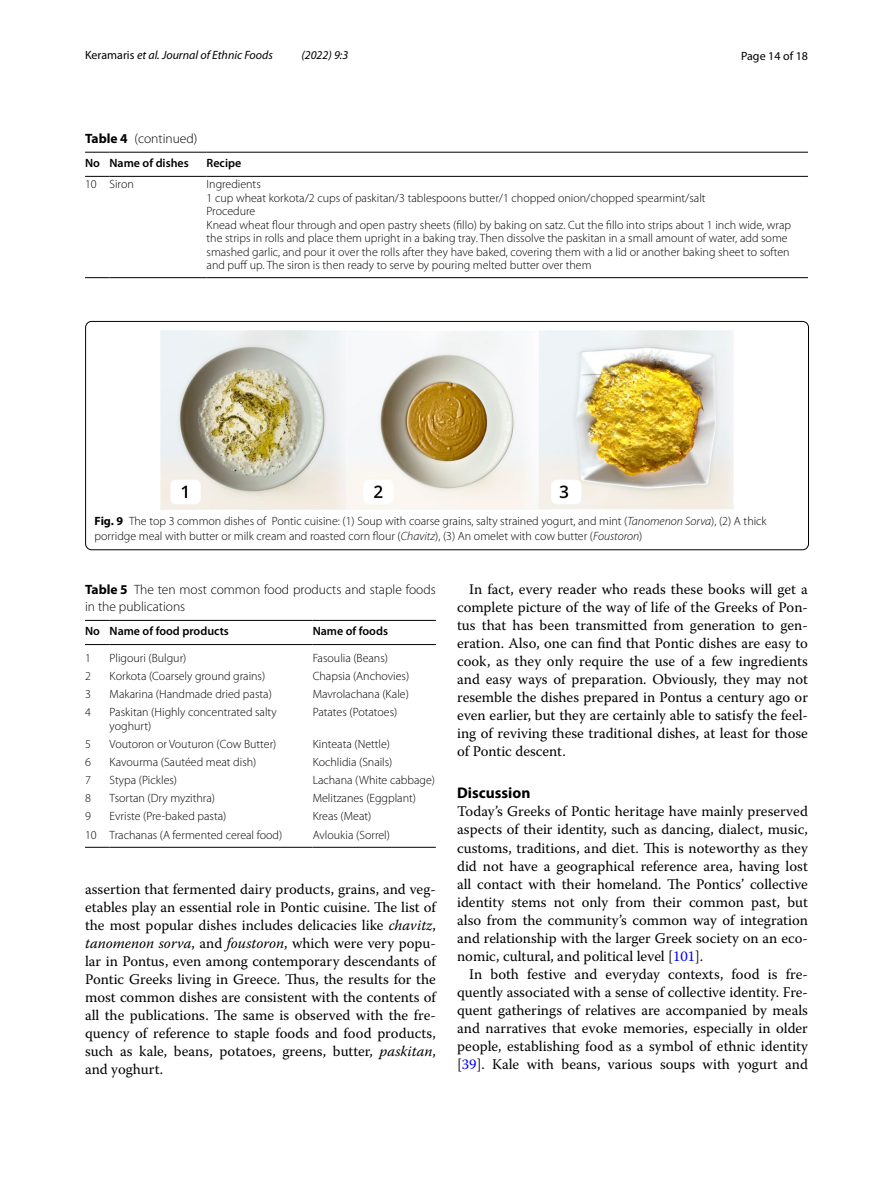
<style>
.page{position:relative;width:893px;height:1187px;background:#fff}
.page>*{position:absolute;margin:0;border:0;box-sizing:border-box;transform-origin:0 0}
.t1{font:700 15.45px "Myriad Pro";color:#000}
.t2{font:14.7px/18px "Warnock Pro";color:#000;text-align:justify}
.t3{font:300 13.5px/16.5px "Myriad Pro";color:#000}
.t4{font:300 12px/13.5px "Myriad Pro";color:#000}
.t5{font:600 12px "Myriad Pro";color:#000}
.t6{font:italic 12px "Myriad Pro";color:#000}
.t7{font:12px "Myriad Pro";color:#000}
.s1{font-style:normal}
.s2{font-weight:700}
.s3{font-style:italic}
.s4{color:#00f}
</style>
<div class="page">
<svg style="left:85px;top:152px;width:25px;height:1px"></svg>
<svg style="left:85px;top:176px;width:25px;height:1px"></svg>
<hr style="left:110px;top:152px;width:97px;height:1px;background:#000">
<hr style="left:110px;top:176px;width:97px;height:1px;background:#000">
<hr style="left:207px;top:152px;width:601px;height:1px;background:#000">
<hr style="left:207px;top:176px;width:601px;height:1px;background:#000">
<svg style="left:85px;top:277px;width:25px;height:1px"></svg>
<hr style="left:110px;top:277px;width:97px;height:1px;background:#000">
<hr style="left:207px;top:277px;width:601px;height:1px;background:#000">
<img style="left:160px;top:330px;width:574px;height:180px">
<div style="left:85px;top:321px;width:724px;height:229px;border:1px solid #000;border-radius:6px"></div>
<svg style="left:85px;top:620px;width:25px;height:1px"></svg>
<svg style="left:85px;top:644px;width:25px;height:1px"></svg>
<hr style="left:110px;top:620px;width:203px;height:1px;background:#000">
<hr style="left:110px;top:644px;width:203px;height:1px;background:#000">
<hr style="left:313px;top:620px;width:123px;height:1px;background:#000">
<hr style="left:313px;top:644px;width:123px;height:1px;background:#000">
<svg style="left:85px;top:847px;width:25px;height:1px"></svg>
<hr style="left:110px;top:847px;width:203px;height:1px;background:#000">
<hr style="left:313px;top:847px;width:123px;height:1px;background:#000">
<p class="t6" style="left:85px;top:48px;width:189px"><span class="s1">Keramaris</span> et al. Journal of Ethnic Foods</p>
<p class="t6" style="left:301px;top:48px;width:48px">(2022) 9:3</p>
<p class="t7" style="left:741px;top:48px;width:68px">Page 14 of 18</p>
<p class="t3" style="left:85px;top:130px;width:114px"><span class="s2">Table 4</span> (continued)</p>
<p class="t5" style="left:85px;top:155px;width:105px">No Name of dishes</p>
<p class="t5" style="left:207px;top:155px;width:36px">Recipe</p>
<p class="t4" style="left:85px;top:177px;width:50px">10 Siron</p>
<p class="t4" style="left:207px;top:177px;width:586px">Ingredients<br>1 cup wheat korkota/2 cups of paskitan/3 tablespoons butter/1 chopped onion/chopped spearmint/salt<br>Procedure<br>Knead wheat flour through and open pastry sheets (fillo) by baking on satz. Cut the fillo into strips about 1 inch wide, wrap the strips in rolls and place them upright in a baking tray. Then dissolve the paskitan in a small amount of water, add some smashed garlic, and pour it over the rolls after they have baked, covering them with a lid or another baking sheet to soften and puff up. The siron is then ready to serve by pouring melted butter over them</p>
<p class="t4" style="left:95px;top:513px;width:674px;line-height:15px"><span class="s2">Fig. 9</span> The top 3 common dishes of Pontic cuisine: (1) Soup with coarse grains, salty strained yogurt, and mint (<span class="s3">Tanomenon Sorva</span>), (2) A thick porridge meal with butter or milk cream and roasted corn flour (<span class="s3">Chavitz</span>), (3) An omelet with cow butter (<span class="s3">Foustoron</span>)</p>
<p class="t3" style="left:85px;top:581px;width:352px"><span class="s2">Table 5</span> The ten most common food products and staple foods in the publications</p>
<p class="t5" style="left:85px;top:623px;width:145px">No Name of food products</p>
<p class="t5" style="left:313px;top:623px;width:77px">Name of foods</p>
<p class="t4" style="left:85px;top:651px;width:7px">1</p>
<p class="t4" style="left:110px;top:651px;width:78px">Pligouri (Bulgur)</p>
<p class="t4" style="left:313px;top:651px;width:77px">Fasoulia (Beans)</p>
<p class="t4" style="left:85px;top:669px;width:7px">2</p>
<p class="t4" style="left:110px;top:669px;width:157px">Korkota (Coarsely ground grains)</p>
<p class="t4" style="left:313px;top:669px;width:98px">Chapsia (Anchovies)</p>
<p class="t4" style="left:85px;top:687px;width:7px">3</p>
<p class="t4" style="left:110px;top:687px;width:164px">Makarina (Handmade dried pasta)</p>
<p class="t4" style="left:313px;top:687px;width:98px">Mavrolachana (Kale)</p>
<p class="t4" style="left:85px;top:705px;width:7px">4</p>
<p class="t4" style="left:110px;top:705px;width:169px">Paskitan (Highly concentrated salty yoghurt)</p>
<p class="t4" style="left:313px;top:705px;width:86px">Patates (Potatoes)</p>
<p class="t4" style="left:85px;top:737px;width:7px">5</p>
<p class="t4" style="left:110px;top:737px;width:168px">Voutoron or Vouturon (Cow Butter)</p>
<p class="t4" style="left:313px;top:737px;width:79px">Kinteata (Nettle)</p>
<p class="t4" style="left:85px;top:755px;width:7px">6</p>
<p class="t4" style="left:110px;top:755px;width:148px">Kavourma (Sautéed meat dish)</p>
<p class="t4" style="left:313px;top:755px;width:81px">Kochlidia (Snails)</p>
<p class="t4" style="left:85px;top:773px;width:7px">7</p>
<p class="t4" style="left:110px;top:773px;width:69px">Stypa (Pickles)</p>
<p class="t4" style="left:313px;top:773px;width:124px">Lachana (White cabbage)</p>
<p class="t4" style="left:85px;top:791px;width:7px">8</p>
<p class="t4" style="left:110px;top:791px;width:107px">Tsortan (Dry myzithra)</p>
<p class="t4" style="left:313px;top:791px;width:105px">Melitzanes (Eggplant)</p>
<p class="t4" style="left:85px;top:809px;width:7px">9</p>
<p class="t4" style="left:110px;top:809px;width:118px">Evriste (Pre-baked pasta)</p>
<p class="t4" style="left:313px;top:809px;width:60px">Kreas (Meat)</p>
<p class="t4" style="left:85px;top:828px;width:199px">10 Trachanas (A fermented cereal food)</p>
<p class="t4" style="left:313px;top:828px;width:79px">Avloukia (Sorrel)</p>
<p class="t2" style="left:85px;top:879px;width:352px">assertion that fermented dairy products, grains, and veg&shy;etables play an essential role in Pontic cuisine. The list of the most popular dishes includes delicacies like <span class="s3">chavitz</span>, <span class="s3">tanomenon sorva</span>, and <span class="s3">foustoron</span>, which were very popu&shy;lar in Pontus, even among contemporary descendants of Pontic Greeks living in Greece. Thus, the results for the most common dishes are consistent with the contents of all the publications. The same is observed with the fre&shy;quency of reference to staple foods and food products, such as kale, beans, potatoes, greens, butter, <span class="s3">paskitan</span>, and yoghurt.</p>
<p class="t2" style="left:457px;top:579px;width:352px;text-indent:12px">In fact, every reader who reads these books will get a complete picture of the way of life of the Greeks of Pon&shy;tus that has been transmitted from generation to gen&shy;eration. Also, one can find that Pontic dishes are easy to cook, as they only require the use of a few ingredients and easy ways of preparation. Obviously, they may not resemble the dishes prepared in Pontus a century ago or even earlier, but they are certainly able to satisfy the feel&shy;ing of reviving these traditional dishes, at least for those of Pontic descent.</p>
<p class="t1" style="left:457px;top:783px;width:75px">Discussion</p>
<p class="t2" style="left:457px;top:802px;width:352px">Today’s Greeks of Pontic heritage have mainly preserved aspects of their identity, such as dancing, dialect, music, customs, traditions, and diet. This is noteworthy as they did not have a geographical reference area, having lost all contact with their homeland. The Pontics’ collective identity stems not only from their common past, but also from the community’s common way of integration and relationship with the larger Greek society on an eco&shy;nomic, cultural, and political level [<span class="s4">101</span>].</p>
<p class="t2" style="left:457px;top:964px;width:352px;text-indent:12px">In both festive and everyday contexts, food is fre&shy;quently associated with a sense of collective identity. Fre&shy;quent gatherings of relatives are accompanied by meals and narratives that evoke memories, especially in older people, establishing food as a symbol of ethnic identity [<span class="s4">39</span>]. Kale with beans, various soups with yogurt and</p>
</div>
